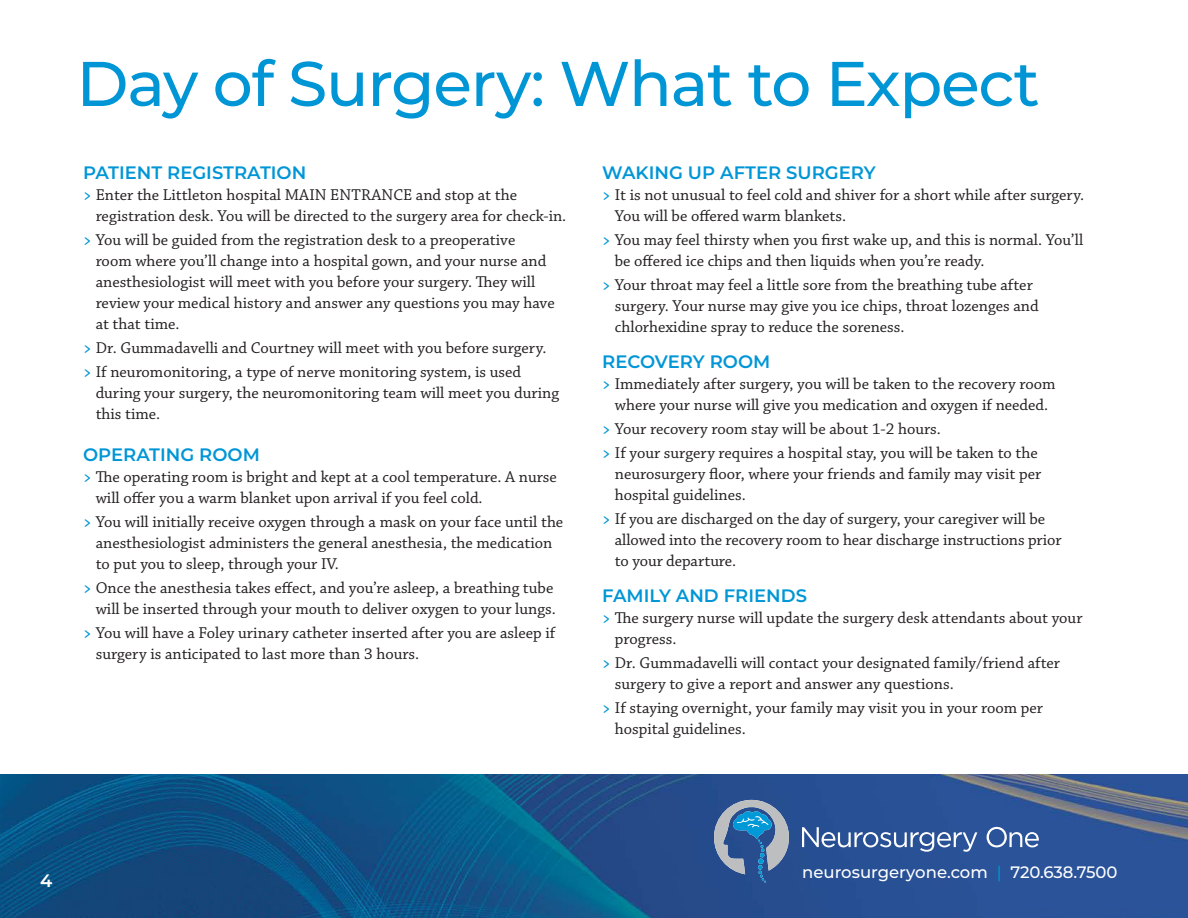
<style>
.page{position:relative;width:1188px;height:918px;background:#fff}
.page>*{position:absolute;margin:0;border:0;box-sizing:border-box;transform-origin:0 0}
.t1{font:500 63px "Montserrat";letter-spacing:-.02em;color:#0096d6}
.t2{font:600 18px "Montserrat";color:#0096d6}
.t3{font:600 18px "Montserrat";color:#fff}
.t4{font:16.5px/21px "Chaparral Pro";color:#231f20}
.t5{font:500 16.5px "Montserrat";color:#fff}
.s1{font-weight:600;color:#0096d6}
.s2{color:#0091cf}
</style>
<div class="page">
<img style="left:0;top:774px;width:1188px;height:144px">
<svg style="left:802px;top:827px;width:175px;height:25px"></svg>
<svg style="left:987px;top:827px;width:52px;height:20px"></svg>
<svg style="left:714px;top:800px;width:75px;height:82px"></svg>
<h1 class="t1" style="left:76px;top:40px;width:965px">Day of Surgery: What to Expect</h1>
<p class="t2" style="left:83px;top:159px;width:225px">PATIENT REGISTRATION</p>
<p class="t4" style="left:96px;top:184px;width:472px;text-indent:-13px"><span class="s1">&gt;</span> Enter the Littleton hospital MAIN ENTRANCE and stop at the registration desk. You will be directed to the surgery area for check-in.</p>
<p class="t4" style="left:96px;top:229px;width:461px;text-indent:-13px"><span class="s1">&gt;</span> You will be guided from the registration desk to a preoperative room where you’ll change into a hospital gown, and your nurse and anesthesiologist will meet with you before your surgery. They will review your medical history and answer any questions you may have at that time.</p>
<p class="t4" style="left:83px;top:336px;width:465px;line-height:24px"><span class="s1">&gt;</span> Dr. Gummadavelli and Courtney will meet with you before surgery. <span class="s1">&gt;</span> If neuromonitoring, a type of nerve monitoring system, is used</p>
<p class="t4" style="left:96px;top:383px;width:465px">during your surgery, the neuromonitoring team will meet you during this time.</p>
<p class="t2" style="left:83px;top:441px;width:178px">OPERATING ROOM</p>
<p class="t4" style="left:96px;top:466px;width:463px;text-indent:-13px"><span class="s1">&gt;</span> The operating room is bright and kept at a cool temperature. A nurse will offer you a warm blanket upon arrival if you feel cold.</p>
<p class="t4" style="left:96px;top:511px;width:469px;text-indent:-13px"><span class="s1">&gt;</span> You will initially receive oxygen through a mask on your face until the anesthesiologist administers the general anesthesia, the medication to put you to sleep, through your IV.</p>
<p class="t4" style="left:83px;top:577px;width:474px;text-align:right"><span class="s1">&gt;</span> Once the anesthesia takes effect, and you’re asleep, a breathing tube will be inserted through your mouth to deliver oxygen to your lungs.</p>
<p class="t4" style="left:96px;top:623px;width:461px;text-indent:-13px"><span class="s1">&gt;</span> You will have a Foley urinary catheter inserted after you are asleep if surgery is anticipated to last more than 3 hours.</p>
<p class="t2" style="left:602px;top:159px;width:275px">WAKING UP AFTER SURGERY</p>
<p class="t4" style="left:615px;top:184px;width:471px;text-indent:-13px"><span class="s1">&gt;</span> It is not unusual to feel cold and shiver for a short while after surgery.<br>You will be offered warm blankets.</p>
<p class="t4" style="left:615px;top:229px;width:470px;text-indent:-13px"><span class="s1">&gt;</span> You may feel thirsty when you first wake up, and this is normal. You’ll be offered ice chips and then liquids when you’re ready.</p>
<p class="t4" style="left:615px;top:274px;width:425px;text-indent:-13px"><span class="s1">&gt;</span> Your throat may feel a little sore from the breathing tube after surgery. Your nurse may give you ice chips, throat lozenges and chlorhexidine spray to reduce the soreness.</p>
<p class="t2" style="left:602px;top:348px;width:170px">RECOVERY ROOM</p>
<p class="t4" style="left:602px;top:373px;width:455px;text-align:center"><span class="s1">&gt;</span> Immediately after surgery, you will be taken to the recovery room where your nurse will give you medication and oxygen if needed.</p>
<p class="t4" style="left:602px;top:417px;width:437px;line-height:24px"><span class="s1">&gt;</span> Your recovery room stay will be about 1-2 hours.<br><span class="s1">&gt;</span> If your surgery requires a hospital stay, you will be taken to the</p>
<p class="t4" style="left:615px;top:463px;width:428px">neurosurgery floor, where your friends and family may visit per hospital guidelines.</p>
<p class="t4" style="left:615px;top:508px;width:448px;text-indent:-13px"><span class="s1">&gt;</span> If you are discharged on the day of surgery, your caregiver will be allowed into the recovery room to hear discharge instructions prior to your departure.</p>
<p class="t2" style="left:602px;top:582px;width:206px">FAMILY AND FRIENDS</p>
<p class="t4" style="left:615px;top:607px;width:469px;text-indent:-13px"><span class="s1">&gt;</span> The surgery nurse will update the surgery desk attendants about your progress.</p>
<p class="t4" style="left:615px;top:652px;width:447px;text-indent:-13px"><span class="s1">&gt;</span> Dr. Gummadavelli will contact your designated family/friend after surgery to give a report and answer any questions.</p>
<p class="t4" style="left:615px;top:697px;width:430px;text-indent:-13px"><span class="s1">&gt;</span> If staying overnight, your family may visit you in your room per hospital guidelines.</p>
<p class="t3" style="left:40px;top:867px;width:14px">4</p>
<p class="t5" style="left:802px;top:861px;width:317px">neurosurgeryone.com <span class="s2">|</span> 720.638.7500</p>
</div>
